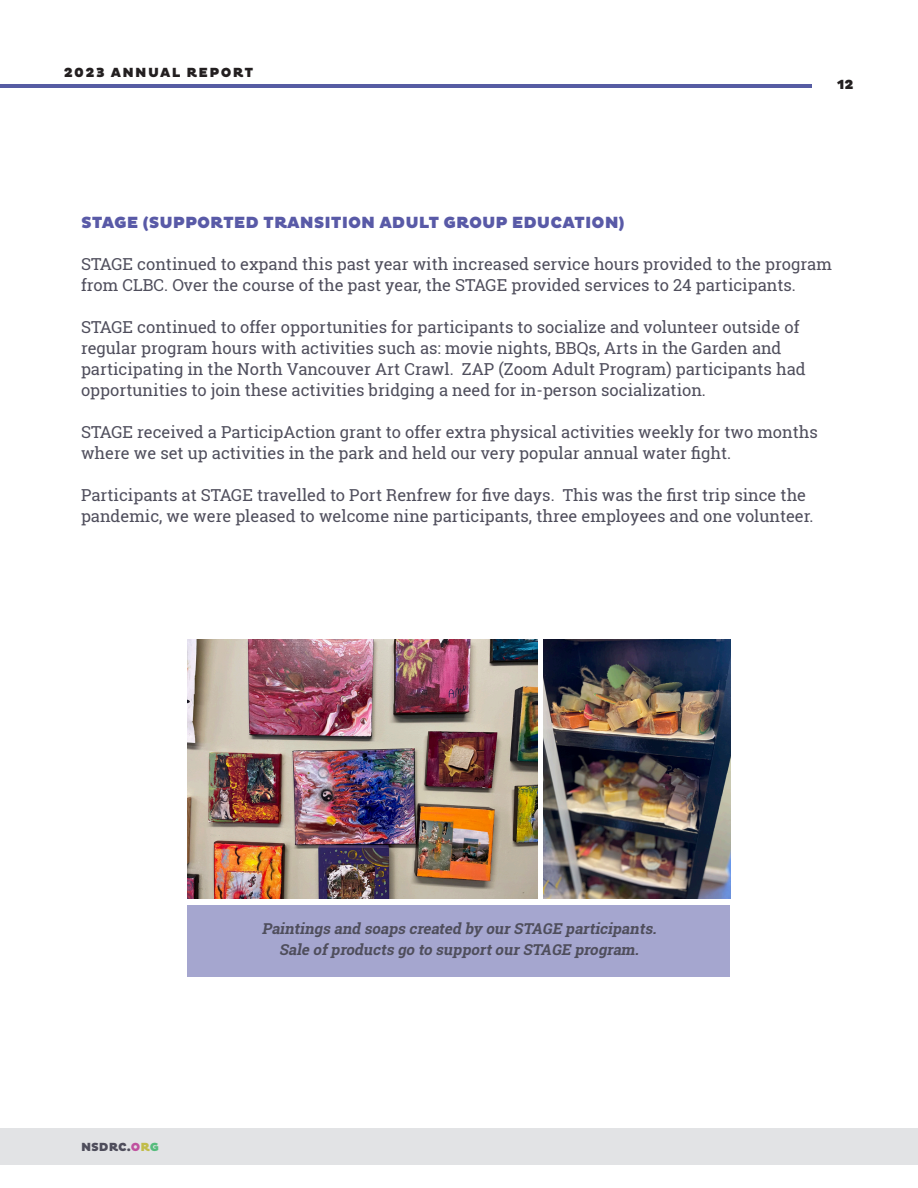
<style>
.page{position:relative;width:918px;height:1188px;background:#fff}
.page>*{position:absolute;margin:0;border:0;box-sizing:border-box;transform-origin:0 0}
.t1{font:16.5px/21px "Roboto Slab";color:#4f4e5c}
.t2{font:900 16.5px "Pluto";color:#595aa7}
.t3{font:italic 700 15px "Roboto Slab";color:#4f4e5c}
.t4{font:900 13.5px "Pluto";letter-spacing:.1em;color:#231f20}
.t5{font:900 12px "Pluto";color:#4f4e5c}
.s1{color:#c0529f}
.s2{color:#c1bc48}
.s3{color:#55bc7c}
</style>
<div class="page">
<div style="left:0;top:1128px;width:918px;height:37px;background:#e2e3e5"></div>
<hr style="left:0;top:84px;width:811px;height:3px;background:#565ca3">
<div style="left:188px;top:905px;width:542px;height:71px;background:#a5a6cf"></div>
<img style="left:188px;top:640px;width:350px;height:259px">
<img style="left:544px;top:640px;width:186px;height:259px">
<p class="t4" style="left:64px;top:65px;width:191px">2023 ANNUAL REPORT</p>
<p class="t4" style="left:837px;top:77px;width:18px">12</p>
<p class="t2" style="left:81px;top:213px;width:545px">STAGE (SUPPORTED TRANSITION ADULT GROUP EDUCATION)</p>
<p class="t1" style="left:81px;top:254px;width:752px">STAGE continued to expand this past year with increased service hours provided to the program from CLBC. Over the course of the past year, the STAGE provided services to 24 participants.</p>
<p class="t1" style="left:81px;top:317px;width:726px">STAGE continued to offer opportunities for participants to socialize and volunteer outside of regular program hours with activities such as: movie nights, BBQs, Arts in the Garden and participating in the North Vancouver Art Crawl. ZAP (Zoom Adult Program) participants had opportunities to join these activities bridging a need for in-person socialization.</p>
<p class="t1" style="left:81px;top:422px;width:738px">STAGE received a ParticipAction grant to offer extra physical activities weekly for two months where we set up activities in the park and held our very popular annual water fight.</p>
<p class="t1" style="left:81px;top:485px;width:734px">Participants at STAGE travelled to Port Renfrew for five days. This was the first trip since the pandemic, we were pleased to welcome nine participants, three employees and one volunteer.</p>
<p class="t5" style="left:81px;top:1140px;width:79px">NSDRC.<span class="s1">O</span><span class="s2">R</span><span class="s3">G</span></p>
<p class="t3" style="left:262px;top:919px;width:400px">Paintings and soaps created by ourSTAGE participants.</p>
<p class="t3" style="left:279px;top:940px;width:365px">Sale ofproducts go to supportourSTAGE program.</p>
</div>
